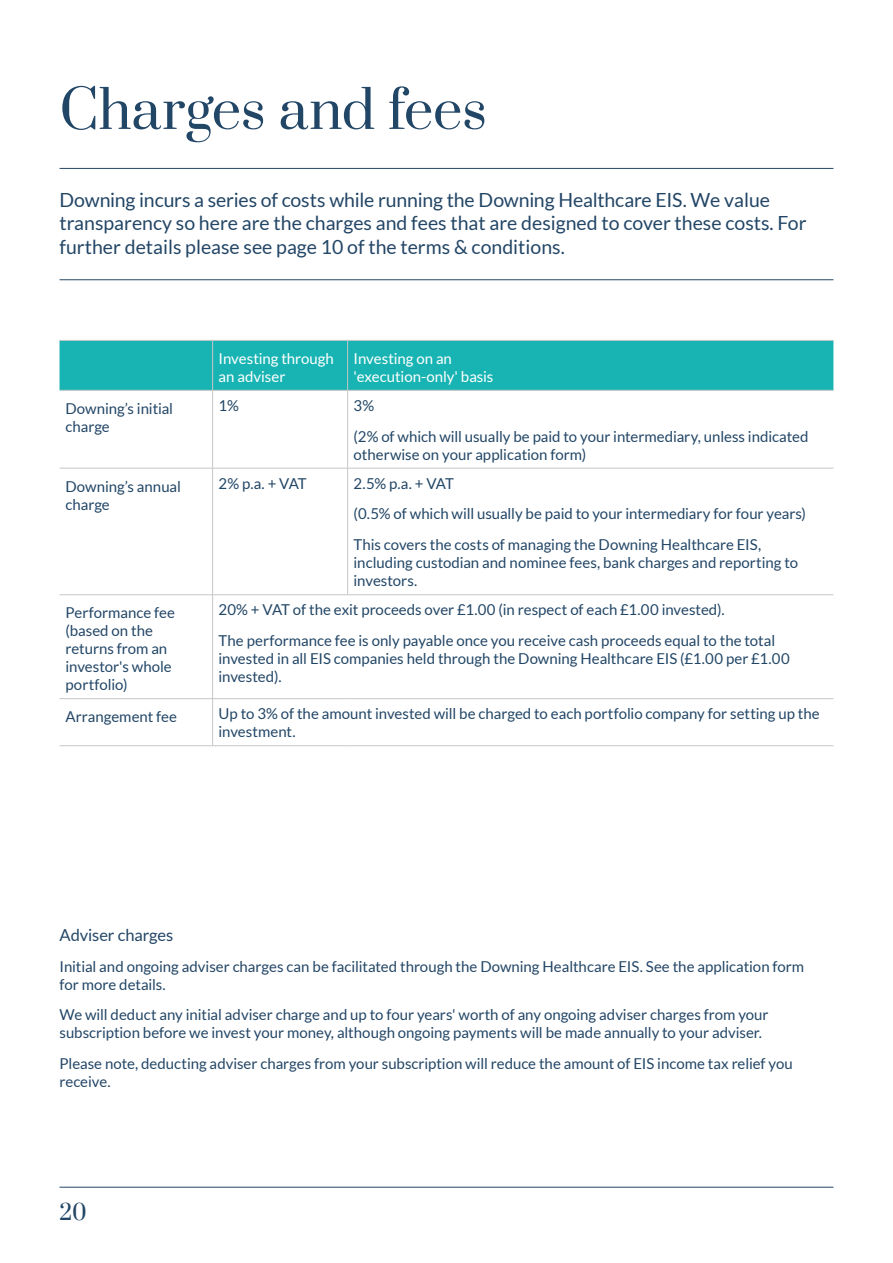
<style>
.page{position:relative;width:893px;height:1263px;background:#fff}
.page>*{position:absolute;margin:0;border:0;box-sizing:border-box;transform-origin:0 0}
.t1{font:52.5px "Prata";letter-spacing:-.005em;color:#214666}
.t2{font:21px "Prata";color:#234666}
.t3{font:19.5px/23.4px "Lato";color:#234666}
.t4{font:16.5px "Lato";letter-spacing:-.005em;color:#234666}
.t5{font:15px/18px "Lato";color:#224666}
.t6{font:15px/18px "Lato";color:#234666}
.t7{font:15px/18px "Lato";color:#fff}
</style>
<div class="page">
<hr style="left:60px;top:1187px;width:773px;height:1px;background:#234666">
<div style="left:60px;top:341px;width:773px;height:49px;background:#18b4b3"></div>
<hr style="left:60px;top:340px;width:153px;height:1px;background:#c6c6c6">
<hr style="left:213px;top:340px;width:135px;height:1px;background:#c6c6c6">
<hr style="left:212px;top:341px;width:1px;height:49px;background:#c6c6c6">
<hr style="left:348px;top:340px;width:485px;height:1px;background:#c6c6c6">
<hr style="left:347px;top:341px;width:1px;height:49px;background:#c6c6c6">
<hr style="left:60px;top:390px;width:153px;height:1px;background:#c6c6c6">
<hr style="left:213px;top:390px;width:135px;height:1px;background:#c6c6c6">
<hr style="left:212px;top:390px;width:1px;height:78px;background:#c6c6c6">
<hr style="left:348px;top:390px;width:485px;height:1px;background:#c6c6c6">
<hr style="left:347px;top:390px;width:1px;height:78px;background:#c6c6c6">
<hr style="left:60px;top:468px;width:153px;height:1px;background:#c6c6c6">
<hr style="left:213px;top:468px;width:135px;height:1px;background:#c6c6c6">
<hr style="left:212px;top:468px;width:1px;height:126px;background:#c6c6c6">
<hr style="left:348px;top:468px;width:485px;height:1px;background:#c6c6c6">
<hr style="left:347px;top:468px;width:1px;height:126px;background:#c6c6c6">
<hr style="left:60px;top:594px;width:153px;height:1px;background:#c6c6c6">
<hr style="left:213px;top:594px;width:135px;height:1px;background:#c6c6c6">
<hr style="left:212px;top:595px;width:1px;height:103px;background:#c6c6c6">
<hr style="left:348px;top:594px;width:485px;height:1px;background:#c6c6c6">
<hr style="left:60px;top:698px;width:153px;height:1px;background:#c6c6c6">
<hr style="left:213px;top:698px;width:135px;height:1px;background:#c6c6c6">
<hr style="left:212px;top:699px;width:1px;height:46px;background:#c6c6c6">
<hr style="left:348px;top:698px;width:485px;height:1px;background:#c6c6c6">
<hr style="left:60px;top:745px;width:153px;height:1px;background:#c6c6c6">
<hr style="left:213px;top:745px;width:135px;height:1px;background:#c6c6c6">
<hr style="left:348px;top:745px;width:485px;height:1px;background:#c6c6c6">
<hr style="left:60px;top:168px;width:773px;height:1px;background:#234666">
<hr style="left:60px;top:279px;width:773px;height:1px;background:#234666">
<h1 class="t1" style="left:60px;top:66px;width:429px">Charges and fees</h1>
<h3 class="t3" style="left:60px;top:188px;width:748px">Downing incurs a series of costs while running the Downing Healthcare EIS. We value transparency so here are the charges and fees that are designed to cover these costs. For further details please see page 10 of the terms &amp; conditions.</h3>
<p class="t7" style="left:219px;top:349px;width:117px">Investing through an adviser</p>
<p class="t7" style="left:354px;top:349px;width:141px">Investing on an 'execution-only' basis</p>
<p class="t6" style="left:66px;top:399px;width:109px">Downing’s initial charge</p>
<p class="t5" style="left:219px;top:396px;width:22px">1%</p>
<p class="t5" style="left:354px;top:390px;width:456px;line-height:30.8px">3%<br>(2% of which will usually be paid to your intermediary, unless indicated</p>
<p class="t5" style="left:354px;top:445px;width:234px">otherwise on your application form)</p>
<p class="t5" style="left:66px;top:477px;width:117px">Downing’s annual charge</p>
<p class="t5" style="left:219px;top:474px;width:90px">2% p.a. + VAT</p>
<p class="t5" style="left:354px;top:468px;width:454px;line-height:30.8px">2.5% p.a. + VAT<br>(0.5% of which will usually be paid to your intermediary for four years)<br>This covers the costs of managing the Downing Healthcare EIS,</p>
<p class="t5" style="left:354px;top:554px;width:446px">including custodian and nominee fees, bank charges and reporting to investors.</p>
<p class="t5" style="left:66px;top:604px;width:111px">Performance fee (based on the returns from an investor's whole portfolio)</p>
<p class="t5" style="left:219px;top:594px;width:558px;line-height:30.8px">20% + VAT of the exit proceeds over £1.00 (in respect of each £1.00 invested).<br>The performance fee is only payable once you receive cash proceeds equal to the total</p>
<p class="t5" style="left:219px;top:649px;width:573px">invested in all EIS companies held through the Downing Healthcare EIS (£1.00 per £1.00 invested).</p>
<p class="t5" style="left:66px;top:707px;width:113px">Arrangement fee</p>
<p class="t5" style="left:219px;top:705px;width:603px">Up to 3% of the amount invested will be charged to each portfolio company for setting up the investment.</p>
<p class="t4" style="left:60px;top:925px;width:115px">Adviser charges</p>
<p class="t6" style="left:60px;top:957px;width:746px">Initial and ongoing adviser charges can be facilitated through the Downing Healthcare EIS. See the application form for more details.</p>
<p class="t6" style="left:60px;top:1006px;width:711px">We will deduct any initial adviser charge and up to four years' worth of any ongoing adviser charges from your subscription before we invest your money, although ongoing payments will be made annually to your adviser.</p>
<p class="t6" style="left:60px;top:1054px;width:735px">Please note, deducting adviser charges from your subscription will reduce the amount of EIS income tax relief you receive.</p>
<h2 class="t2" style="left:60px;top:1195px;width:29px">20</h2>
</div>
